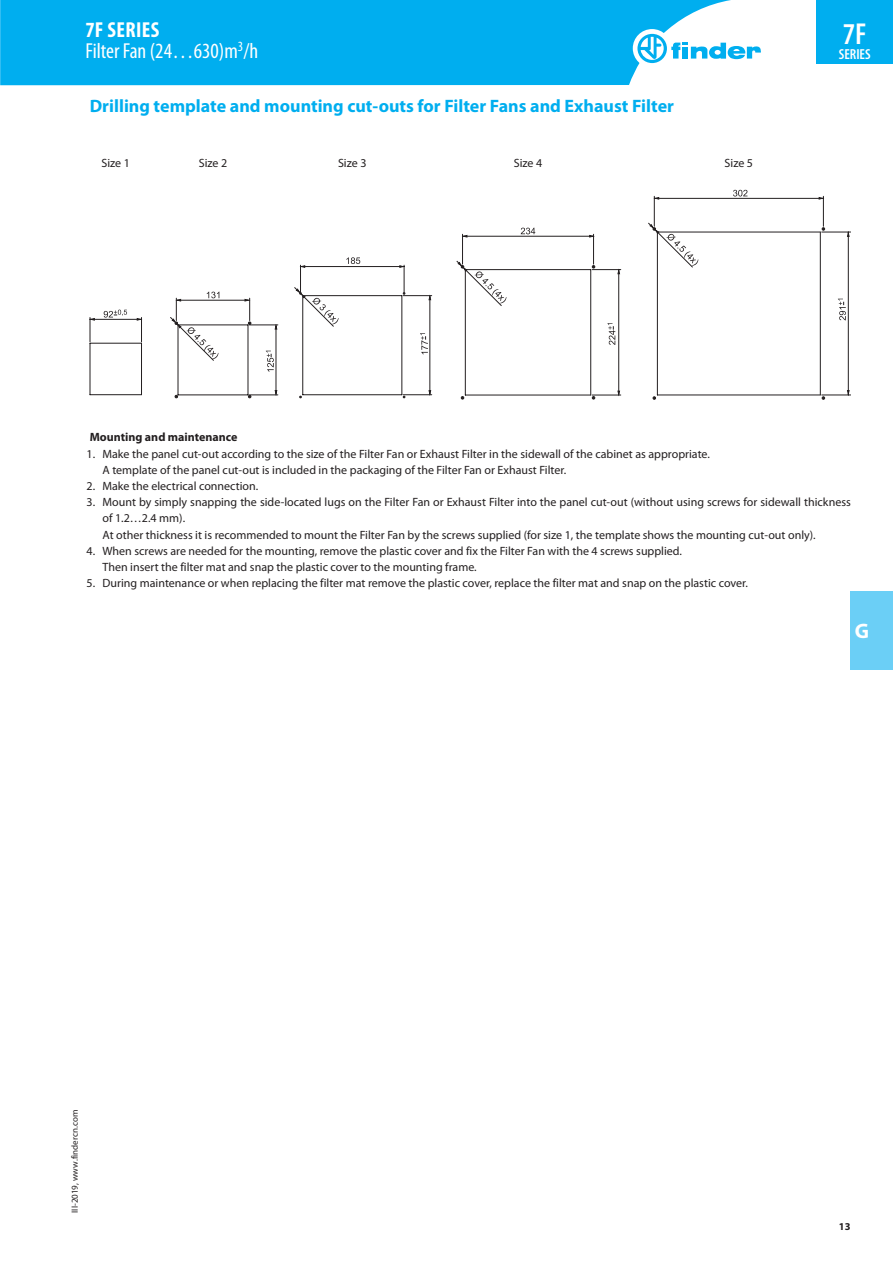
<style>
.page{position:relative;width:893px;height:1263px;background:#fff}
.page>*{position:absolute;margin:0;border:0;box-sizing:border-box;transform-origin:0 0}
.t1{font:600 condensed 30.3px "Myriad Pro";color:#fff}
.t2{font:condensed 21.75px/21px "Myriad Pro";color:#fff}
.t3{font:700 21px "Myriad Pro";color:#fff}
.t4{font:700 18px "Myriad Pro";color:#00aeef}
.t5{font:600 condensed 14.55px "Myriad Pro";color:#fff}
.t6{font:12px/16.2px "Myriad Pro";color:#231f20}
.t7{font:700 12px "Myriad Pro";color:#231f20}
.t8{font:700 10.5px "Myriad Pro";color:#231f20}
.t9{font:9px "Myriad Pro";color:#231f20}
.s1{font-weight:700}
</style>
<div class="page">
<div style="left:850px;top:591px;width:43px;height:79px;background:#6bcff6"></div>
<div style="left:0;top:0;width:731px;height:85px;background:#00aeef"></div>
<div style="left:633px;top:29px;width:38px;height:39px;background:#fff;border-radius:50%"></div>
<svg style="left:637px;top:34px;width:124px;height:29px"></svg>
<div style="left:816px;top:0;width:77px;height:64px;background:#00aeef"></div>
<hr style="left:90px;top:319px;width:52px;height:1px;background:#231f20">
<hr style="left:90px;top:343px;width:1px;height:52px;background:#231f20">
<hr style="left:90px;top:343px;width:52px;height:1px;background:#231f20">
<hr style="left:141px;top:343px;width:1px;height:52px;background:#231f20">
<hr style="left:90px;top:394px;width:52px;height:1px;background:#231f20">
<hr style="left:430px;top:296px;width:1px;height:99px;background:#231f20">
<svg style="left:346px;top:257px;width:14px;height:7px"></svg>
<hr style="left:300px;top:266px;width:104px;height:1px;background:#231f20">
<hr style="left:302px;top:296px;width:1px;height:99px;background:#231f20">
<hr style="left:303px;top:295px;width:99px;height:1px;background:#231f20">
<hr style="left:402px;top:296px;width:1px;height:99px;background:#231f20">
<hr style="left:303px;top:394px;width:99px;height:1px;background:#231f20">
<hr style="left:590px;top:270px;width:1px;height:125px;background:#231f20">
<hr style="left:465px;top:269px;width:126px;height:1px;background:#231f20">
<svg style="left:461px;top:396px;width:3px;height:4px"></svg>
<hr style="left:465px;top:270px;width:1px;height:125px;background:#231f20">
<hr style="left:465px;top:395px;width:126px;height:1px;background:#231f20">
<hr style="left:462px;top:234px;width:1px;height:30px;background:#231f20">
<hr style="left:462px;top:236px;width:131px;height:1px;background:#231f20">
<svg style="left:521px;top:228px;width:14px;height:6px"></svg>
<hr style="left:593px;top:234px;width:1px;height:30px;background:#231f20">
<hr style="left:618px;top:270px;width:1px;height:125px;background:#231f20">
<hr style="left:848px;top:232px;width:1px;height:163px;background:#231f20">
<svg style="left:652px;top:396px;width:4px;height:4px"></svg>
<hr style="left:657px;top:395px;width:163px;height:1px;background:#231f20">
<hr style="left:657px;top:232px;width:1px;height:163px;background:#231f20">
<hr style="left:820px;top:232px;width:1px;height:163px;background:#231f20">
<svg style="left:90px;top:317px;width:5px;height:25px"></svg>
<svg style="left:136px;top:317px;width:7px;height:25px"></svg>
<svg style="left:294px;top:265px;width:45px;height:62px"></svg>
<svg style="left:399px;top:265px;width:33px;height:36px"></svg>
<svg style="left:403px;top:390px;width:29px;height:8px"></svg>
<svg style="left:592px;top:265px;width:29px;height:10px"></svg>
<svg style="left:592px;top:390px;width:29px;height:10px"></svg>
<svg style="left:456px;top:261px;width:50px;height:45px"></svg>
<svg style="left:648px;top:190px;width:203px;height:77px"></svg>
<svg style="left:822px;top:390px;width:29px;height:10px"></svg>
<svg style="left:104px;top:310px;width:23px;height:8px"></svg>
<svg style="left:170px;top:292px;width:108px;height:106px"></svg>
<svg style="left:420px;top:333px;width:8px;height:21px"></svg>
<svg style="left:607px;top:323px;width:8px;height:22px"></svg>
<svg style="left:838px;top:299px;width:8px;height:21px"></svg>
<h2 class="t2" style="left:85px;top:19px;width:174px"><span class="s1">7F SERIES<br></span>Filter Fan (24…630)m<sup>3</sup>/h</h2>
<h3 class="t4" style="left:90px;top:94px;width:586px">Drilling template and mounting cut-outs for Filter Fans and Exhaust Filter</h3>
<p class="t6" style="left:101px;top:154px;width:30px">Size 1</p>
<p class="t6" style="left:199px;top:154px;width:30px">Size 2</p>
<p class="t6" style="left:338px;top:154px;width:30px">Size 3</p>
<p class="t6" style="left:514px;top:154px;width:30px">Size 4</p>
<p class="t6" style="left:725px;top:155px;width:30px">Size 5</p>
<h1 class="t1" style="left:843px;top:17px;width:25px">7F</h1>
<p class="t5" style="left:839px;top:46px;width:33px">SERIES</p>
<p class="t7" style="left:90px;top:429px;width:149px">Mounting and maintenance</p>
<p class="t6" style="left:102px;top:445px;width:609px;text-indent:-16px">1. Make the panel cut-out according to the size of the Filter Fan or Exhaust Filter in the sidewall of the cabinet as appropriate.<br>A template of the panel cut-out is included in the packaging of the Filter Fan or Exhaust Filter.</p>
<p class="t6" style="left:87px;top:478px;width:173px">2. Make the electrical connection.</p>
<p class="t6" style="left:102px;top:494px;width:750px;text-indent:-16px">3. Mount by simply snapping the side-located lugs on the Filter Fan or Exhaust Filter into the panel cut-out (without using screws for sidewall thickness of 1.2…2.4 mm).<br>At other thickness it is recommended to mount the Filter Fan by the screws supplied (for size 1, the template shows the mounting cut-out only).</p>
<p class="t6" style="left:102px;top:542px;width:581px;text-indent:-16px">4. When screws are needed for the mounting, remove the plastic cover and fix the Filter Fan with the 4 screws supplied.<br>Then insert the filter mat and snap the plastic cover to the mounting frame.</p>
<p class="t6" style="left:87px;top:575px;width:663px">5. During maintenance or when replacing the filter mat remove the plastic cover, replace the filter mat and snap on the plastic cover.</p>
<p class="t9" style="left:69px;top:1213px;width:104px;rotate:-90deg">III-2019, www.findercn.com</p>
<h3 class="t3" style="left:855px;top:618px;width:16px">G</h3>
<p class="t8" style="left:839px;top:1219px;width:13px">13</p>
</div>
